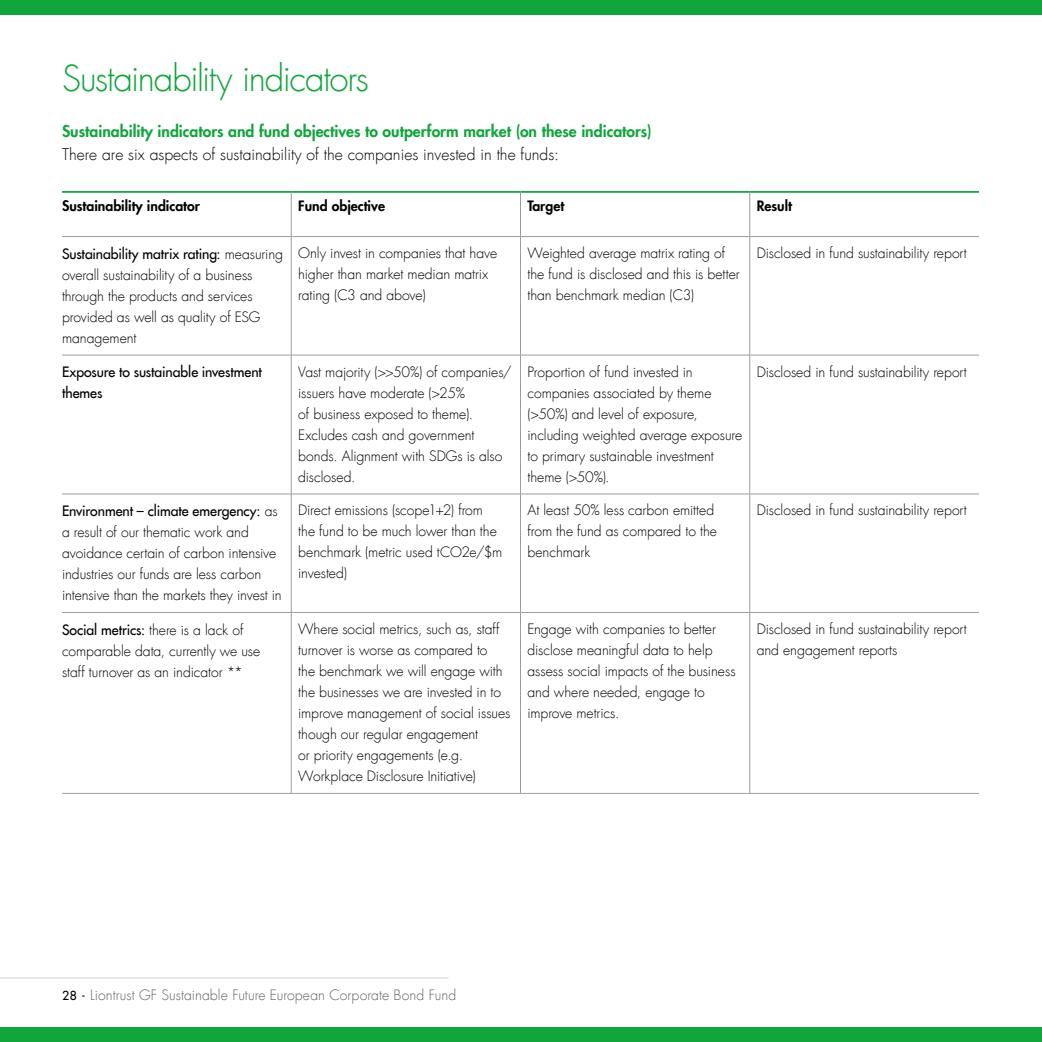
<style>
.page{position:relative;width:1042px;height:1042px;background:#fff}
.page>*{position:absolute;margin:0;border:0;box-sizing:border-box;transform-origin:0 0}
.t1{font:300 35px "Futura LT";letter-spacing:-.04em;color:#11a53c}
.t2{font:800 15.75px "Futura LT";color:#11a53c}
.t3{font:300 15.75px "Futura LT";color:#000}
.t4{font:300 14px/21px "Futura LT";letter-spacing:-.005em;color:#000}
.t5{font:300 14px "Futura LT";letter-spacing:.005em;color:#646363}
.t6{font:800 14px "Futura LT";color:#000}
.t7{font:14px/21px "Futura LT";letter-spacing:-.005em;color:#000}
.s1{font-weight:400}
.s2{font-weight:400;font-size:12.25px;color:#000}
</style>
<div class="page">
<hr style="left:520px;top:193px;width:1px;height:43px;background:#9d9d9c">
<hr style="left:749px;top:193px;width:1px;height:43px;background:#9d9d9c">
<hr style="left:520px;top:237px;width:1px;height:118px;background:#9d9d9c">
<hr style="left:749px;top:237px;width:1px;height:118px;background:#9d9d9c">
<hr style="left:520px;top:355px;width:1px;height:139px;background:#9d9d9c">
<hr style="left:749px;top:355px;width:1px;height:139px;background:#9d9d9c">
<hr style="left:520px;top:494px;width:1px;height:118px;background:#9d9d9c">
<hr style="left:749px;top:494px;width:1px;height:118px;background:#9d9d9c">
<hr style="left:520px;top:613px;width:1px;height:180px;background:#9d9d9c">
<hr style="left:749px;top:613px;width:1px;height:180px;background:#9d9d9c">
<hr style="left:291px;top:193px;width:1px;height:43px;background:#9d9d9c">
<hr style="left:62px;top:236px;width:229px;height:1px;background:#9d9d9c">
<hr style="left:291px;top:237px;width:1px;height:118px;background:#9d9d9c">
<hr style="left:62px;top:355px;width:229px;height:1px;background:#9d9d9c">
<hr style="left:291px;top:355px;width:1px;height:139px;background:#9d9d9c">
<hr style="left:62px;top:494px;width:229px;height:1px;background:#9d9d9c">
<hr style="left:291px;top:494px;width:1px;height:118px;background:#9d9d9c">
<hr style="left:62px;top:612px;width:229px;height:1px;background:#9d9d9c">
<hr style="left:291px;top:613px;width:1px;height:180px;background:#9d9d9c">
<hr style="left:62px;top:793px;width:229px;height:1px;background:#9d9d9c">
<hr style="left:62px;top:191px;width:229px;height:2px;background:#11a53c">
<hr style="left:291px;top:191px;width:229px;height:2px;background:#11a53c">
<hr style="left:520px;top:191px;width:230px;height:2px;background:#11a53c">
<hr style="left:750px;top:191px;width:229px;height:2px;background:#11a53c">
<hr style="left:291px;top:236px;width:229px;height:1px;background:#9d9d9c">
<hr style="left:520px;top:236px;width:230px;height:1px;background:#9d9d9c">
<hr style="left:750px;top:236px;width:229px;height:1px;background:#9d9d9c">
<hr style="left:291px;top:355px;width:229px;height:1px;background:#9d9d9c">
<hr style="left:520px;top:355px;width:230px;height:1px;background:#9d9d9c">
<hr style="left:750px;top:355px;width:229px;height:1px;background:#9d9d9c">
<hr style="left:291px;top:494px;width:229px;height:1px;background:#9d9d9c">
<hr style="left:520px;top:494px;width:230px;height:1px;background:#9d9d9c">
<hr style="left:750px;top:494px;width:229px;height:1px;background:#9d9d9c">
<hr style="left:291px;top:612px;width:229px;height:1px;background:#9d9d9c">
<hr style="left:520px;top:612px;width:230px;height:1px;background:#9d9d9c">
<hr style="left:750px;top:612px;width:229px;height:1px;background:#9d9d9c">
<hr style="left:291px;top:793px;width:229px;height:1px;background:#9d9d9c">
<hr style="left:520px;top:793px;width:230px;height:1px;background:#9d9d9c">
<hr style="left:750px;top:793px;width:229px;height:1px;background:#9d9d9c">
<div style="left:0;top:0;width:1042px;height:15px;background:#11a53c"></div>
<div style="left:0;top:1027px;width:1042px;height:15px;background:#11a53c"></div>
<hr style="left:0;top:977px;width:448px;height:1px;background:#d0d0d0">
<h1 class="t1" style="left:62px;top:57px;width:308px">Sustainability indicators</h1>
<p class="t2" style="left:62px;top:121px;width:591px">Sustainability indicators and fund objectives to outperform market (on these indicators)</p>
<p class="t3" style="left:62px;top:145px;width:499px">There are six aspects of sustainability of the companies invested in the funds:</p>
<p class="t6" style="left:62px;top:196px;width:139px">Sustainability indicator</p>
<p class="t6" style="left:298px;top:196px;width:88px">Fund objective</p>
<p class="t6" style="left:527px;top:196px;width:38px">Target</p>
<p class="t6" style="left:757px;top:196px;width:37px">Result</p>
<p class="t4" style="left:62px;top:243px;width:222px"><span class="s1">Sustainability matrix rating:</span> measuring overall sustainability of a business through the products and services provided as well as quality of ESG management</p>
<p class="t4" style="left:298px;top:243px;width:201px">Only invest in companies that have higher than market median matrix rating (C3 and above)</p>
<p class="t4" style="left:527px;top:243px;width:214px">Weighted average matrix rating of the fund is disclosed and this is better than benchmark median (C3)</p>
<p class="t4" style="left:757px;top:243px;width:211px">Disclosed in fund sustainability report</p>
<p class="t7" style="left:62px;top:361px;width:201px">Exposure to sustainable investment themes</p>
<p class="t4" style="left:298px;top:361px;width:215px">Vast majority (&gt;&gt;50%) of companies/ issuers have moderate (&gt;25%<br>of business exposed to theme).<br>Excludes cash and government bonds. Alignment with SDGs is also disclosed.</p>
<p class="t4" style="left:527px;top:361px;width:216px">Proportion of fund invested in companies associated by theme (&gt;50%) and level of exposure, including weighted average exposure to primary sustainable investment theme (&gt;50%).</p>
<p class="t4" style="left:757px;top:361px;width:211px">Disclosed in fund sustainability report</p>
<p class="t4" style="left:62px;top:501px;width:221px"><span class="s1">Environment – climate emergency:</span> as a result of our thematic work and avoidance certain of carbon intensive industries our funds are less carbon intensive than the markets they invest in</p>
<p class="t4" style="left:298px;top:500px;width:206px">Direct emissions (scope1+2) from the fund to be much lower than the benchmark (metric used tCO2e/$m invested)</p>
<p class="t4" style="left:527px;top:500px;width:191px">At least 50% less carbon emitted from the fund as compared to the benchmark</p>
<p class="t4" style="left:757px;top:500px;width:211px">Disclosed in fund sustainability report</p>
<p class="t4" style="left:62px;top:619px;width:200px"><span class="s1">Social metrics:</span> there is a lack of comparable data, currently we use staff turnover as an indicator **</p>
<p class="t4" style="left:298px;top:619px;width:214px">Where social metrics, such as, staff turnover is worse as compared to<br>the benchmark we will engage with the businesses we are invested in to improve management of social issues though our regular engagement<br>or priority engagements (e.g.<br>Workplace Disclosure Initiative)</p>
<p class="t4" style="left:527px;top:619px;width:210px">Engage with companies to better disclose meaningful data to help assess social impacts of the business and where needed, engage to improve metrics.</p>
<p class="t4" style="left:757px;top:619px;width:211px">Disclosed in fund sustainability report and engagement reports</p>
<p class="t5" style="left:62px;top:986px;width:396px"><span class="s2">28 -</span> Liontrust GF Sustainable Future European Corporate Bond Fund</p>
</div>
